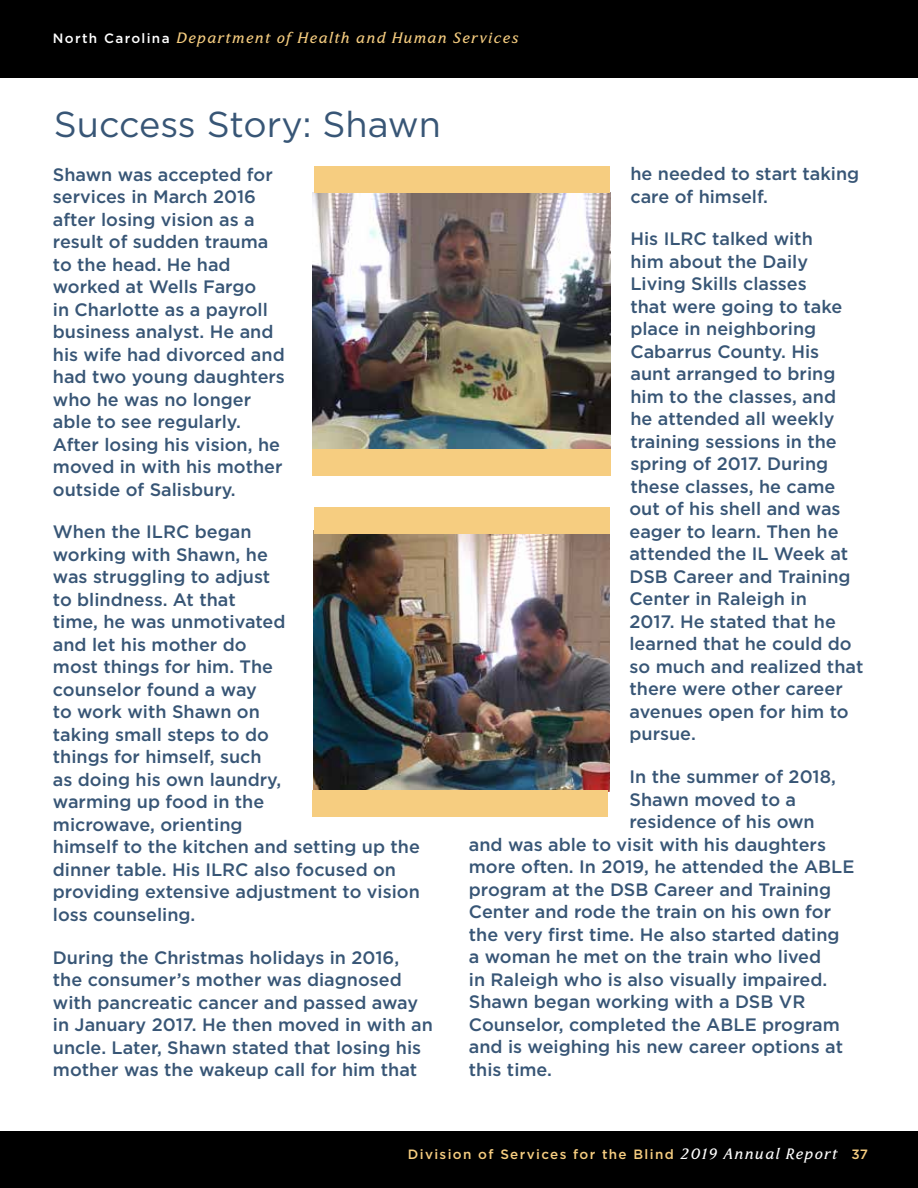
<style>
.page{position:relative;width:918px;height:1188px;background:#fff}
.page>*{position:absolute;margin:0;border:0;box-sizing:border-box;transform-origin:0 0}
.t1{font:36px "Gotham";color:#385676}
.t2{font:500 18px/22.5px "Gotham";color:#385676}
.t3{font:italic 15px "North Carolina";letter-spacing:.1em;color:#f6cd80}
.t4{font:500 13.5px "Gotham";letter-spacing:.1em;color:#f6cd80}
.s1{font-family:"Gotham";font-weight:500;font-style:normal;font-size:13.5px;color:#fff}
.s2{font-family:"North Carolina";font-weight:400;font-style:italic;font-size:15px;color:#fff}
</style>
<div class="page">
<div style="left:0;top:1132px;width:918px;height:56px;background:#000"></div>
<div style="left:0;top:0;width:918px;height:78px;background:#000"></div>
<img style="left:313px;top:530px;width:296px;height:261px">
<img style="left:313px;top:192px;width:297px;height:257px">
<div style="left:314px;top:166px;width:296px;height:27px;background:#f6cd80"></div>
<div style="left:312px;top:449px;width:298px;height:27px;background:#f6cd80"></div>
<div style="left:314px;top:507px;width:296px;height:27px;background:#f6cd80"></div>
<div style="left:312px;top:790px;width:296px;height:27px;background:#f6cd80"></div>
<p class="t3" style="left:53px;top:31px;width:467px"><span class="s1">North Carolina</span> Department of Health and Human Services</p>
<h1 class="t1" style="left:54px;top:101px;width:389px">Success Story: Shawn</h1>
<p class="t2" style="left:53px;top:163px;width:234px">Shawn was accepted for services in March 2016 after losing vision as a result of sudden trauma to the head. He had worked at Wells Fargo<br>in Charlotte as a payroll business analyst. He and his wife had divorced and had two young daughters who he was no longer able to see regularly.<br>After losing his vision, he moved in with his mother outside of Salisbury.</p>
<p class="t2" style="left:53px;top:521px;width:369px">When the ILRC began<br>working with Shawn, he<br>was struggling to adjust<br>to blindness. At that<br>time, he was unmotivated<br>and let his mother do<br>most things for him. The<br>counselor found a way<br>to work with Shawn on<br>taking small steps to do<br>things for himself, such<br>as doing his own laundry,<br>warming up food in the<br>microwave, orienting<br>himself to the kitchen and setting up the dinner table. His ILRC also focused on providing extensive adjustment to vision loss counseling.</p>
<p class="t2" style="left:53px;top:946px;width:382px">During the Christmas holidays in 2016, the consumer’s mother was diagnosed with pancreatic cancer and passed away in January 2017. He then moved in with an uncle. Later, Shawn stated that losing his mother was the wakeup call for him that</p>
<p class="t2" style="left:630px;top:162px;width:230px">he needed to start taking care of himself.</p>
<p class="t2" style="left:629px;top:227px;width:235px">His ILRC talked with<br>him about the Daily<br>Living Skills classes<br>that were going to take place in neighboring<br>Cabarrus County. His<br>aunt arranged to bring him to the classes, and<br>he attended all weekly training sessions in the spring of 2017. During these classes, he came out of his shell and was eager to learn. Then he attended the IL Week at<br>DSB Career and Training<br>Center in Raleigh in<br>2017. He stated that he learned that he could do so much and realized that there were other career avenues open for him to pursue.</p>
<p class="t2" style="left:629px;top:765px;width:208px">In the summer of 2018,</p>
<p class="t2" style="left:629px;top:788px;width:168px">Shawn moved to a</p>
<p class="t2" style="left:629px;top:810px;width:187px">residence of his own</p>
<p class="t2" style="left:469px;top:833px;width:359px">and was able to visit with his daughters</p>
<p class="t2" style="left:469px;top:855px;width:387px">more often. In 2019, he attended the ABLE</p>
<p class="t2" style="left:469px;top:878px;width:364px">program at the DSB Career and Training</p>
<p class="t2" style="left:469px;top:900px;width:364px">Center and rode the train on his own for</p>
<p class="t2" style="left:469px;top:923px;width:372px">the very first time. He also started dating</p>
<p class="t2" style="left:469px;top:945px;width:354px">a woman he met on the train who lived</p>
<p class="t2" style="left:469px;top:968px;width:360px">in Raleigh who is also visually impaired.</p>
<p class="t2" style="left:469px;top:990px;width:338px">Shawn began working with a DSB VR</p>
<p class="t2" style="left:469px;top:1013px;width:372px">Counselor, completed the ABLE program</p>
<p class="t2" style="left:469px;top:1035px;width:376px">and is weighing his new career options at</p>
<p class="t2" style="left:469px;top:1058px;width:85px">this time.</p>
<p class="t4" style="left:408px;top:1146px;width:461px">Division of Services for the Blind <span class="s2">2019 Annual Report</span> 37</p>
</div>
